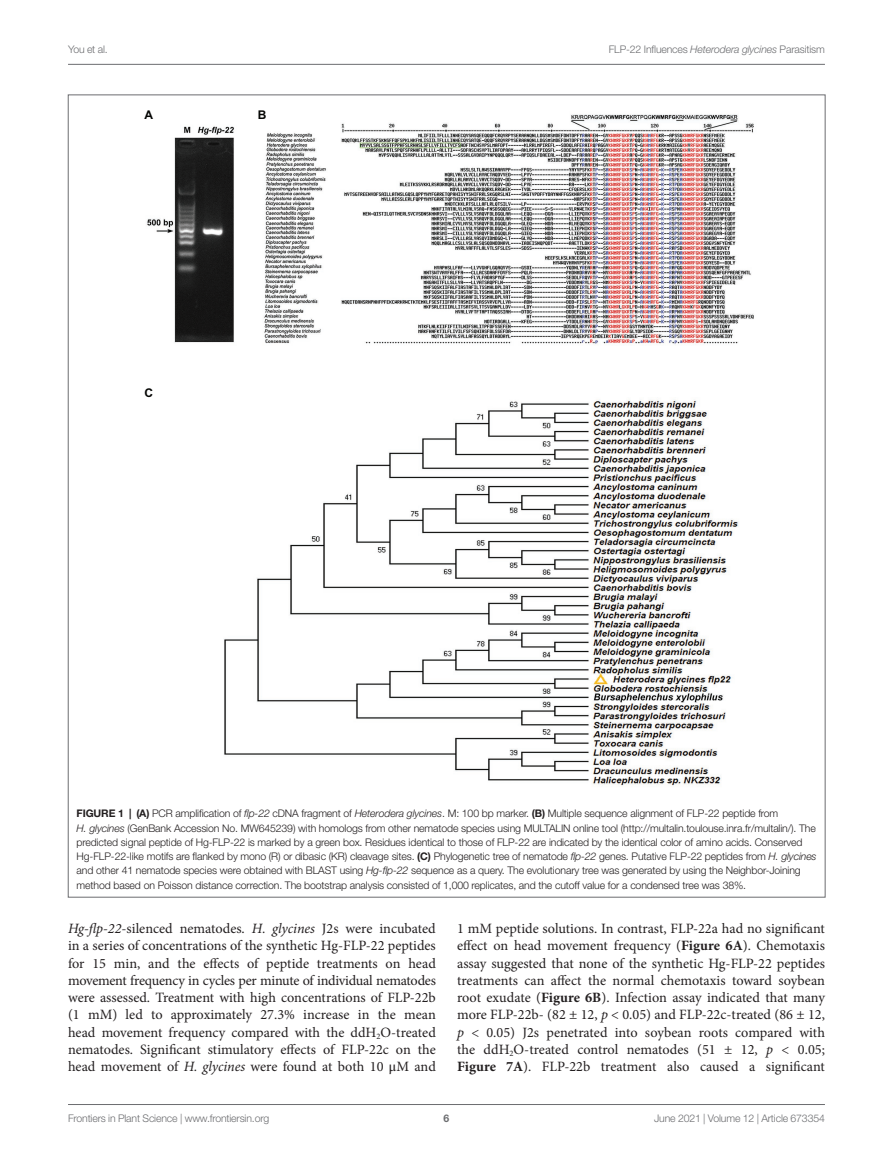
<style>
.page{position:relative;width:893px;height:1170px;background:#fff}
.page>*{position:absolute;margin:0;border:0;box-sizing:border-box;transform-origin:0 0}
.TEXT_FLUSH{font:14.25px/17.2px "Minion Pro";color:#231f20;text-align:justify}
.t1{font:700 12px "Arial";color:#040503}
.FIG_LEG{font:300 10.5px/14.2px "Helvetica Neue LT Std";letter-spacing:-.01em;color:#231f20}
.t2{font:300 10.5px "Helvetica Neue LT Std";letter-spacing:-.015em;color:#6c6d70}
.t3{font:700 10.5px "Helvetica Neue LT Std";color:#6c6d70}
.s1{font-style:italic}
.s2{font-weight:700}
.s3{font-family:"STIX General"}
</style>
<div class="page">
<hr style="left:68px;top:64px;width:757px;height:1px;background:#6c6d70">
<hr style="left:68px;top:1104px;width:757px;height:1px;background:#6c6d70">
<img style="left:147px;top:114px;width:607px;height:672px">
<p class="t2" style="left:68px;top:42px;width:41px">You et al.</p>
<p class="t2" style="left:609px;top:42px;width:218px">FLP-22 Influences <span class="s1">Heterodera glycines</span> Parasitism</p>
<p class="t1" style="left:144px;top:106px;width:10px">A</p>
<p class="t1" style="left:258px;top:106px;width:10px">B</p>
<p class="t1" style="left:144px;top:384px;width:10px">C</p>
<p class="FIG_LEG" style="left:77px;top:806px;width:741px"><span class="s2">FIGURE 1 | (A)</span> PCR amplification of <span class="s1">flp-22</span> cDNA fragment of <span class="s1">Heterodera glycines</span>. M: 100 bp marker. <span class="s2">(B)</span> Multiple sequence alignment of FLP-22 peptide from<br><span class="s1">H. glycines</span> (GenBank Accession No. MW645239) with homologs from other nematode species using MULTALIN online tool (http://multalin.toulouse.inra.fr/multalin/). The predicted signal peptide of Hg-FLP-22 is marked by a green box. Residues identical to those of FLP-22 are indicated by the identical color of amino acids. Conserved Hg-FLP-22-like motifs are flanked by mono (R) or dibasic (KR) cleavage sites. <span class="s2">(C)</span> Phylogenetic tree of nematode <span class="s1">flp-22</span> genes. Putative FLP-22 peptides from <span class="s1">H. glycines </span>and other 41 nematode species were obtained with BLAST using <span class="s1">Hg-flp-22</span> sequence as a query. The evolutionary tree was generated by using the Neighbor-Joining method based on Poisson distance correction. The bootstrap analysis consisted of 1,000 replicates, and the cutoff value for a condensed tree was 38%.</p>
<p class="TEXT_FLUSH" style="left:68px;top:919px;width:369px"><span class="s1">Hg-flp-22</span>-silenced nematodes. <span class="s1">H. glycines</span> J2s were incubated in a series of concentrations of the synthetic Hg-FLP-22 peptides for 15 min, and the effects of peptide treatments on head movement frequency in cycles per minute of individual nematodes were assessed. Treatment with high concentrations of FLP-22b (1 mM) led to approximately 27.3% increase in the mean head movement frequency compared with the ddH<sub>2</sub>O-treated nematodes. Significant stimulatory effects of FLP-22c on the head movement of <span class="s1">H. glycines</span> were found at both 10 <span class="s3">μ</span>M and</p>
<p class="TEXT_FLUSH" style="left:457px;top:919px;width:369px">1 mM peptide solutions. In contrast, FLP-22a had no significant effect on head movement frequency (<span class="s2">Figure 6A</span>). Chemotaxis assay suggested that none of the synthetic Hg-FLP-22 peptides treatments can affect the normal chemotaxis toward soybean root exudate (<span class="s2">Figure 6B</span>). Infection assay indicated that many more FLP-22b- (82 ± 12, <span class="s1">p</span> &lt; 0.05) and FLP-22c-treated (86 ± 12, <span class="s1">p</span> &lt; 0.05) J2s penetrated into soybean roots compared with the ddH<sub>2</sub>O-treated control nematodes (51 ± 12, <span class="s1">p</span> &lt; 0.05; <span class="s2">Figure 7A</span>). FLP-22b treatment also caused a significant</p>
<p class="t2" style="left:68px;top:1111px;width:203px">Frontiers in Plant Science | www.frontiersin.org</p>
<p class="t3" style="left:444px;top:1111px;width:7px">6</p>
<p class="t2" style="left:654px;top:1111px;width:172px">June 2021 | Volume 12 | Article 673354</p>
</div>
